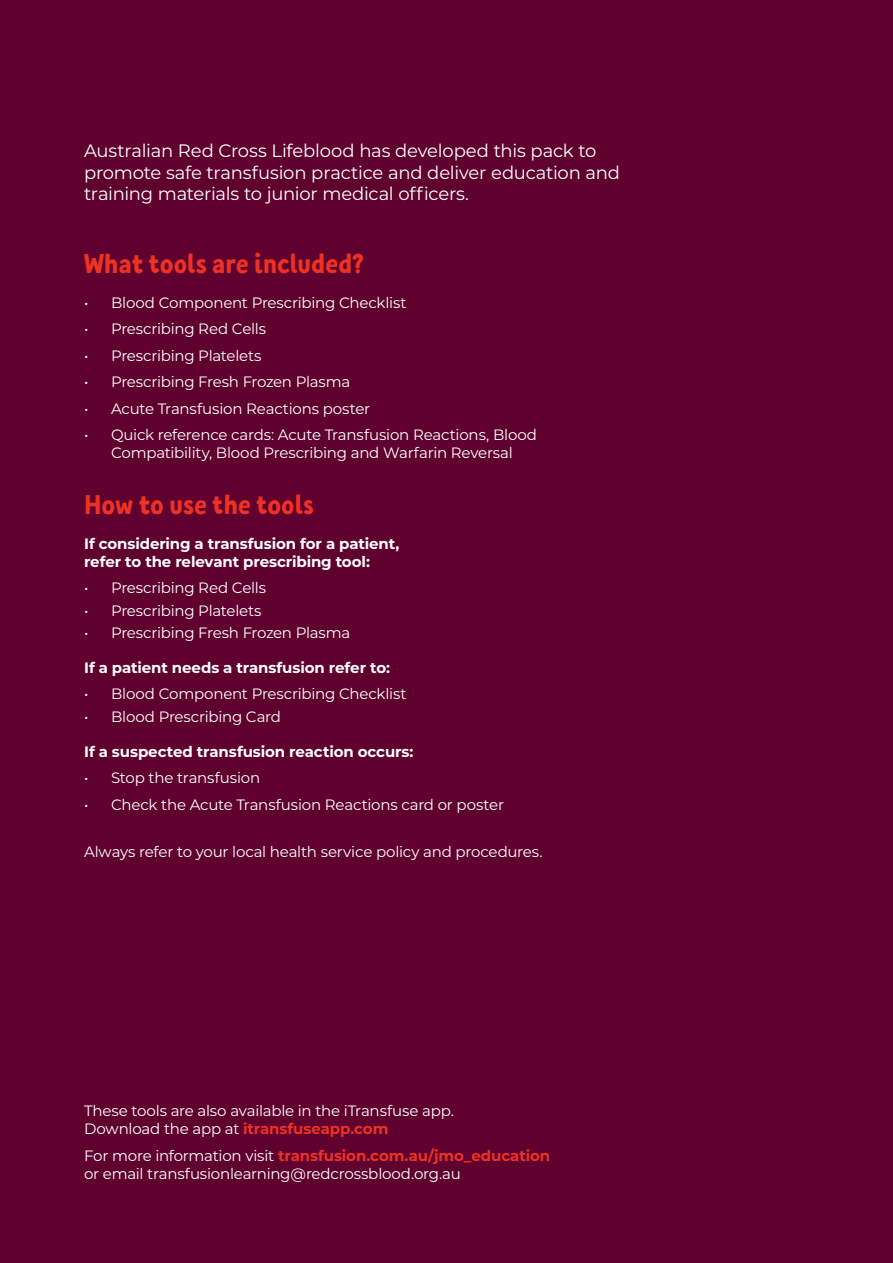
<style>
.page{position:relative;width:893px;height:1263px;background:#5f002f}
.page>*{position:absolute;margin:0;border:0;box-sizing:border-box;transform-origin:0 0}
.t1{font:700 27px "Fela";letter-spacing:-.005em;color:#ee3124}
.t2{font:18px/21.6px "Montserrat";letter-spacing:-.015em;color:#fff}
.t3{font:15px/18px "Montserrat";letter-spacing:-.015em;color:#fff}
.t4{font:700 15px/18px "Montserrat";letter-spacing:-.01em;color:#fff}
.s1{font-weight:700;color:#ee3124}
</style>
<div class="page">
<p class="t2" style="left:84px;top:139px;width:537px">Australian Red Cross Lifeblood has developed this pack to promote safe transfusion practice and deliver education and training materials to junior medical officers.</p>
<h1 class="t1" style="left:84px;top:246px;width:282px">What tools are included?</h1>
<p class="t3" style="left:84px;top:293px;width:324px">• Blood Component Prescribing Checklist</p>
<p class="t3" style="left:84px;top:319px;width:184px">• Prescribing Red Cells</p>
<p class="t3" style="left:84px;top:346px;width:179px">• Prescribing Platelets</p>
<p class="t3" style="left:84px;top:372px;width:268px">• Prescribing Fresh Frozen Plasma</p>
<p class="t3" style="left:84px;top:399px;width:288px">• Acute Transfusion Reactions poster</p>
<p class="t3" style="left:84px;top:425px;width:455px;text-align:center">• Quick reference cards: Acute Transfusion Reactions, Blood<br>Compatibility, Blood Prescribing and Warfarin Reversal</p>
<h1 class="t1" style="left:84px;top:487px;width:231px">How to use the tools</h1>
<p class="t4" style="left:84px;top:534px;width:317px">If considering a transfusion for a patient, refer to the relevant prescribing tool:</p>
<p class="t3" style="left:84px;top:578px;width:184px">• Prescribing Red Cells</p>
<p class="t3" style="left:84px;top:601px;width:179px">• Prescribing Platelets</p>
<p class="t3" style="left:84px;top:623px;width:268px">• Prescribing Fresh Frozen Plasma</p>
<p class="t4" style="left:84px;top:658px;width:307px">If a patient needs a transfusion refer to:</p>
<p class="t3" style="left:84px;top:684px;width:324px">• Blood Component Prescribing Checklist</p>
<p class="t3" style="left:84px;top:707px;width:198px">• Blood Prescribing Card</p>
<p class="t4" style="left:84px;top:741px;width:331px">If a suspected transfusion reaction occurs:</p>
<p class="t3" style="left:84px;top:768px;width:178px">• Stop the transfusion</p>
<p class="t3" style="left:84px;top:795px;width:422px">• Check the Acute Transfusion Reactions card or poster</p>
<p class="t3" style="left:84px;top:842px;width:460px">Always refer to your local health service policy and procedures.</p>
<p class="t3" style="left:84px;top:1101px;width:371px">These tools are also available in the iTransfuse app.<br>Download the app at <span class="s1">itransfuseapp.com</span></p>
<p class="t3" style="left:84px;top:1146px;width:468px">For more information visit <span class="s1">transfusion.com.au/jmo_education </span>or email transfusionlearning@redcrossblood.org.au</p>
</div>
